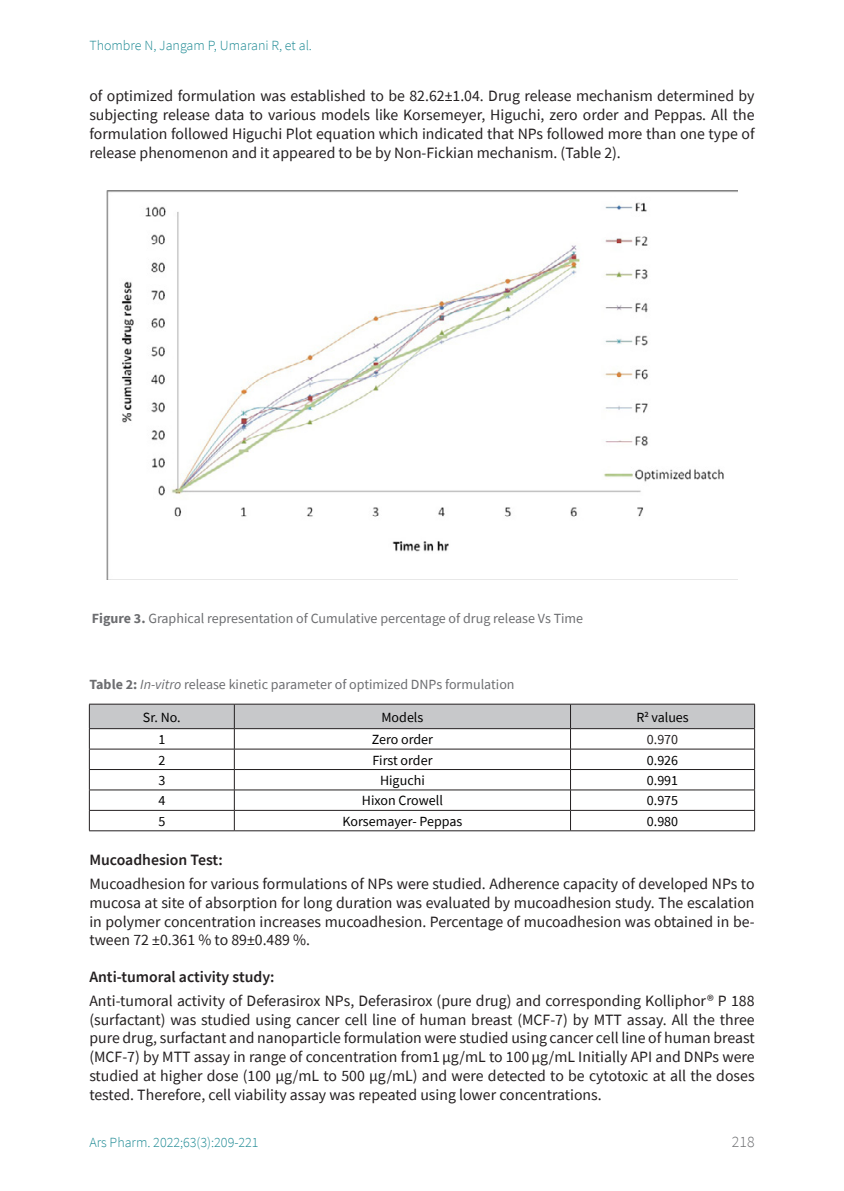
<style>
.page{position:relative;width:844px;height:1191px;background:#fff}
.page>*{position:absolute;margin:0;border:0;box-sizing:border-box;transform-origin:0 0}
.t1{font:15.75px/18.9px "Source Sans Pro";color:#231f20;text-align:justify}
.sps_tit_secc_3{font:600 15.75px "Source Sans Pro";color:#231f20}
.t2{font:300 15.75px "Source Sans Pro";color:#6c6d70}
.sps_tablas_texto{font:14px "Source Sans Pro";color:#000}
.sps_figur_titulo{font:14px "Source Sans Pro";color:#6c6d70}
.sps_tablas_titulo{font:14px "Source Sans Pro";color:#6c6d70}
.t3{font:300 14px "Source Sans Pro";color:#1c8993}
.sps_tablas_epig{font:14px "Source Sans Pro";color:#000}
.sps_tablas_texto-2{font:14px "Source Sans Pro";color:#231f20}
.s1{font-weight:700}
.s2{font-style:italic}
</style>
<div class="page">
<img style="left:106px;top:191px;width:631px;height:388px">
<svg style="left:89px;top:704px;width:666px;height:126px"></svg>
<hr style="left:89px;top:830px;width:145px;height:1px;background:#231f20">
<hr style="left:234px;top:830px;width:336px;height:1px;background:#231f20">
<hr style="left:570px;top:830px;width:184px;height:1px;background:#231f20">
<p class="t3" style="left:89px;top:37px;width:224px">Thombre N, Jangam P, Umarani R, et al.</p>
<p class="t1" style="left:89px;top:86px;width:666px">of optimized formulation was established to be 82.62±1.04. Drug release mechanism determined by subjecting release data to various models like Korsemeyer, Higuchi, zero order and Peppas. All the formulation followed Higuchi Plot equation which indicated that NPs followed more than one type of release phenomenon and it appeared to be by Non-Fickian mechanism. (Table 2).</p>
<p class="sps_figur_titulo" style="left:92px;top:609px;width:492px"><span class="s1">Figure 3.</span> Graphical representation of Cumulative percentage of drug release Vs Time</p>
<p class="sps_tablas_titulo" style="left:89px;top:675px;width:426px"><span class="s1">Table 2:</span> <span class="s2">In-vitro</span> release kinetic parameter of optimized DNPs formulation</p>
<p class="sps_tablas_epig" style="left:143px;top:708px;width:39px">Sr. No.</p>
<p class="sps_tablas_epig" style="left:381px;top:708px;width:43px">Models</p>
<p class="sps_tablas_epig" style="left:636px;top:708px;width:54px">R<sup>2</sup> values</p>
<p class="sps_tablas_texto" style="left:158px;top:730px;width:8px">1</p>
<p class="sps_tablas_texto" style="left:372px;top:730px;width:63px">Zero order</p>
<p class="sps_tablas_texto-2" style="left:646px;top:730px;width:33px">0.970</p>
<p class="sps_tablas_texto" style="left:158px;top:751px;width:8px">2</p>
<p class="sps_tablas_texto" style="left:372px;top:751px;width:62px">First order</p>
<p class="sps_tablas_texto" style="left:646px;top:751px;width:33px">0.926</p>
<p class="sps_tablas_texto" style="left:158px;top:771px;width:8px">3</p>
<p class="sps_tablas_texto" style="left:380px;top:771px;width:46px">Higuchi</p>
<p class="sps_tablas_texto" style="left:646px;top:771px;width:33px">0.991</p>
<p class="sps_tablas_texto" style="left:158px;top:792px;width:8px">4</p>
<p class="sps_tablas_texto" style="left:362px;top:792px;width:82px">Hixon Crowell</p>
<p class="sps_tablas_texto" style="left:646px;top:792px;width:33px">0.975</p>
<p class="sps_tablas_texto" style="left:158px;top:812px;width:8px">5</p>
<p class="sps_tablas_texto" style="left:342px;top:812px;width:121px">Korsemayer- Peppas</p>
<p class="sps_tablas_texto" style="left:646px;top:812px;width:33px">0.980</p>
<p class="sps_tit_secc_3" style="left:89px;top:849px;width:135px">Mucoadhesion Test:</p>
<p class="t1" style="left:89px;top:874px;width:666px">Mucoadhesion for various formulations of NPs were studied. Adherence capacity of developed NPs to mucosa at site of absorption for long duration was evaluated by mucoadhesion study. The escalation in polymer concentration increases mucoadhesion. Percentage of mucoadhesion was obtained in be&shy;tween 72 ±0.361 % to 89±0.489 %.</p>
<p class="sps_tit_secc_3" style="left:89px;top:966px;width:187px">Anti-tumoral activity study:</p>
<p class="t1" style="left:89px;top:990px;width:666px">Anti-tumoral activity of Deferasirox NPs, Deferasirox (pure drug) and corresponding Kolliphor® P 188 (surfactant) was studied using cancer cell line of human breast (MCF-7) by MTT assay. All the three pure drug, surfactant and nanoparticle formulation were studied using cancer cell line of human breast (MCF-7) by MTT assay in range of concentration from1μg/mL to 100μg/mL Initially API and DNPs were studied at higher dose (100 μg/mL to 500 μg/mL) and were detected to be cytotoxic at all the doses tested. Therefore, cell viability assay was repeated using lower concentrations.</p>
<p class="t3" style="left:89px;top:1133px;width:171px">Ars Pharm. 2022;63(3):209-221</p>
<p class="t2" style="left:731px;top:1132px;width:24px">218</p>
</div>
